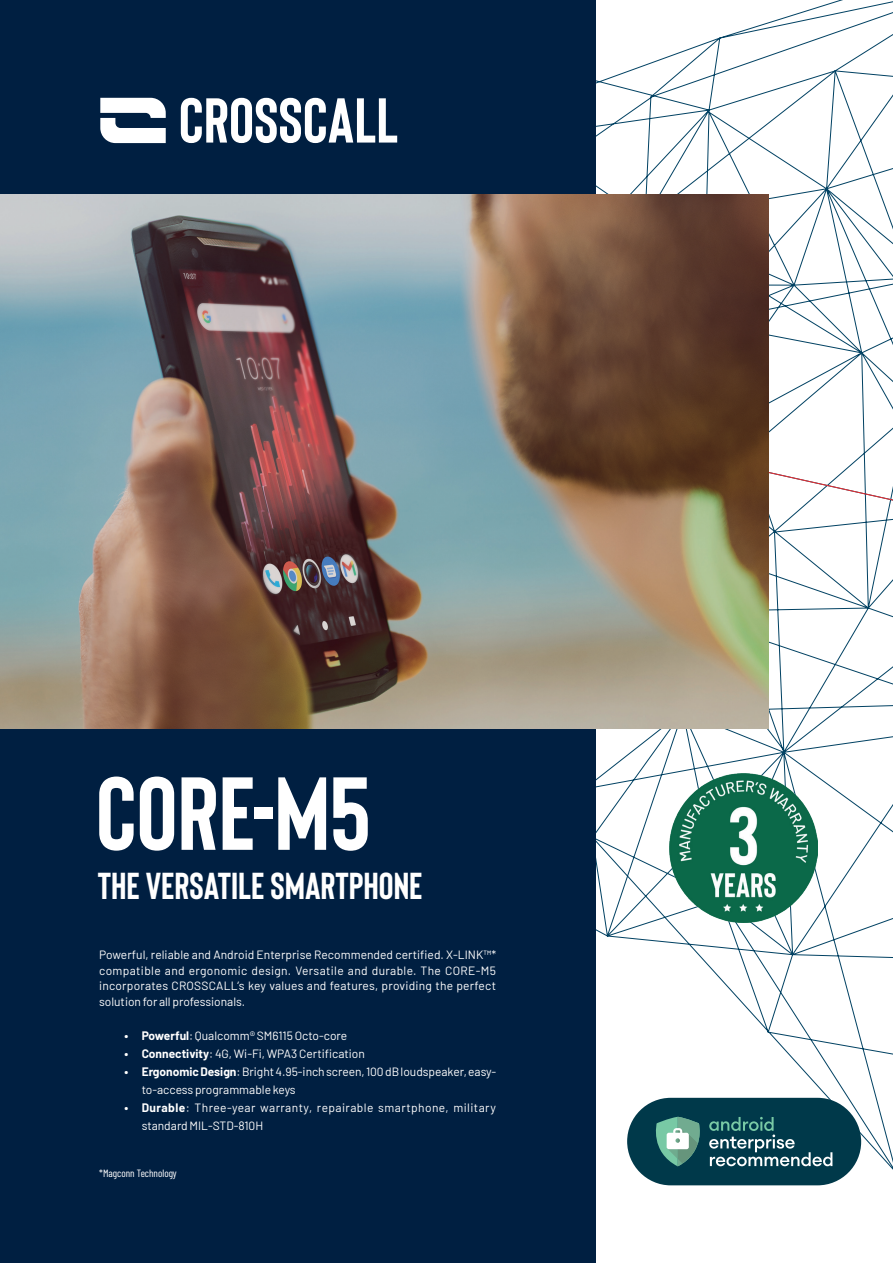
<style>
.page{position:relative;width:893px;height:1263px;background:#fff}
.page>*{position:absolute;margin:0;border:0;box-sizing:border-box;transform-origin:0 0}
.t1{font:700 103.5px "Bison";color:#fff}
.t2{font:700 37.5px "Bison";color:#fff}
.t3{font:12px/15.6px "Barlow";color:#fff;text-align:justify}
.t4{font:12px/18px "Barlow";letter-spacing:.035em;color:#fff}
.t5{font:10.5px "Barlow Condensed";color:#fff}
.s1{font-weight:700}
</style>
<div class="page">
<svg style="left:595px;top:0;width:298px;height:1178px"></svg>
<svg style="left:769px;top:248px;width:124px;height:326px"></svg>
<div style="left:0;top:0;width:595px;height:1263px;background:#001f41"></div>
<svg style="left:181px;top:98px;width:216px;height:45px"></svg>
<svg style="left:100px;top:98px;width:66px;height:45px"></svg>
<img style="left:669px;top:774px;width:149px;height:148px">
<img style="left:0;top:194px;width:769px;height:535px">
<div style="left:627px;top:1098px;width:234px;height:87px;background:#00394a;border-radius:44px"></div>
<svg style="left:655px;top:1117px;width:177px;height:49px"></svg>
<h1 class="t1" style="left:96px;top:749px;width:276px">CORE-M5</h1>
<h2 class="t2" style="left:98px;top:862px;width:326px">THE VERSATILE SMARTPHONE</h2>
<p class="t3" style="left:99px;top:946px;width:398px">Powerful, reliable and Android Enterprise Recommended certified. X-LINK™* compatible and ergonomic design. Versatile and durable. The CORE-M5 incorporates CROSSCALL’s key values and features, providing the perfect solution for all professionals.</p>
<p class="t3" style="left:125px;top:1026px;width:224px"><span class="s1">• Powerful</span>: Qualcomm® SM6115 Octo-core</p>
<p class="t3" style="left:125px;top:1044px;width:242px"><span class="s1">• Connectivity</span>: 4G, Wi-Fi, WPA3 Certification</p>
<p class="t3" style="left:142px;top:1061px;width:356px;line-height:18px;text-indent:-17px"><span class="s1">• Ergonomic Design</span>: Bright 4.95-inch screen, 100 dB loudspeaker, easy&shy;to-access programmable keys</p>
<p class="t4" style="left:142px;top:1097px;width:356px;text-indent:-17px"><span class="s1">• Durable</span>: Three-year warranty, repairable smartphone, military standard MIL-STD-810H</p>
<p class="t5" style="left:99px;top:1165px;width:79px">*Magconn Technology</p>
</div>
